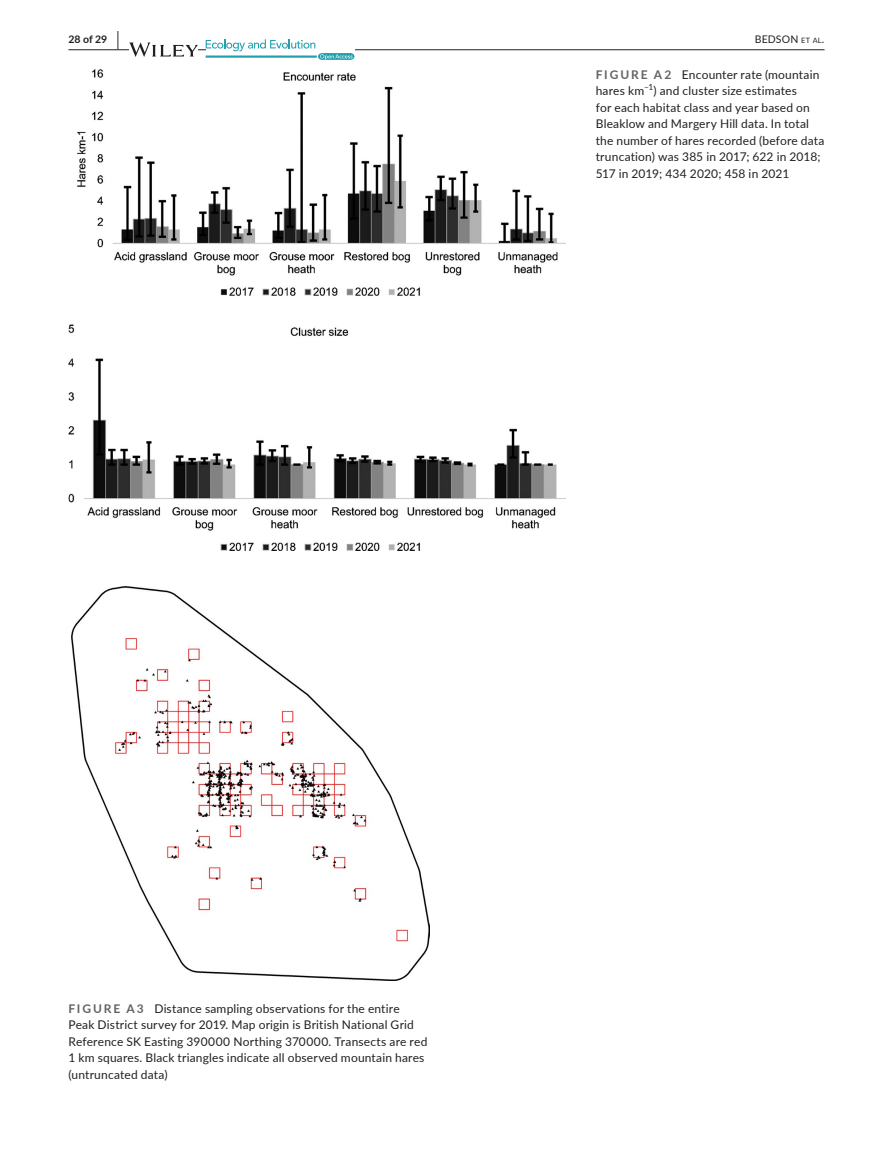
<style>
.page{position:relative;width:893px;height:1174px;background:#fff}
.page>*{position:absolute;margin:0;border:0;box-sizing:border-box;transform-origin:0 0}
.t1{font:12px/16.5px "Lato";letter-spacing:.015em;color:#231f20}
.t2{font:10.5px "Lato";letter-spacing:.02em;color:#231f20}
.t3{font:700 10.5px "Lato";color:#231f20}
.t4{font:8.4px "Lato";color:#231f20}
.s1{font-size:19.5px}
.s2{font-size:7.35px}
.s3{font-weight:700;color:#636366}
</style>
<div class="page">
<hr style="left:68px;top:49px;width:756px;height:1px;background:#231f20">
<svg style="left:129px;top:42px;width:69px;height:15px"></svg>
<svg style="left:206px;top:39px;width:148px;height:21px"></svg>
<img style="left:68px;top:69px;width:498px;height:482px">
<img style="left:72px;top:587px;width:357px;height:393px">
<p class="t3" style="left:68px;top:31px;width:52px">28 of 29 <span class="s1">|</span></p>
<p class="t2" style="left:755px;top:31px;width:71px">BEDSON <span class="s2">et al</span>.</p>
<p class="t1" style="left:596px;top:66px;width:225px"><span class="s3">FIGURE A 2</span> Encounter rate (mountain hares km</p>
<p class="t4" style="left:644px;top:81px;width:11px">−1</p>
<p class="t1" style="left:596px;top:82px;width:230px;text-indent:58px">) and cluster size estimates<br>for each habitat class and year based on Bleaklow and Margery Hill data. In total the number of hares recorded (before data truncation) was 385 in 2017; 622 in 2018; 517 in 2019; 434 2020; 458 in 2021</p>
<p class="t1" style="left:68px;top:999px;width:360px"><span class="s3">FIGURE A3</span> Distance sampling observations for the entire Peak District survey for 2019. Map origin is British National Grid Reference SK Easting 390000 Northing 370000. Transects are red 1 km squares. Black triangles indicate all observed mountain hares (untruncated data)</p>
</div>
